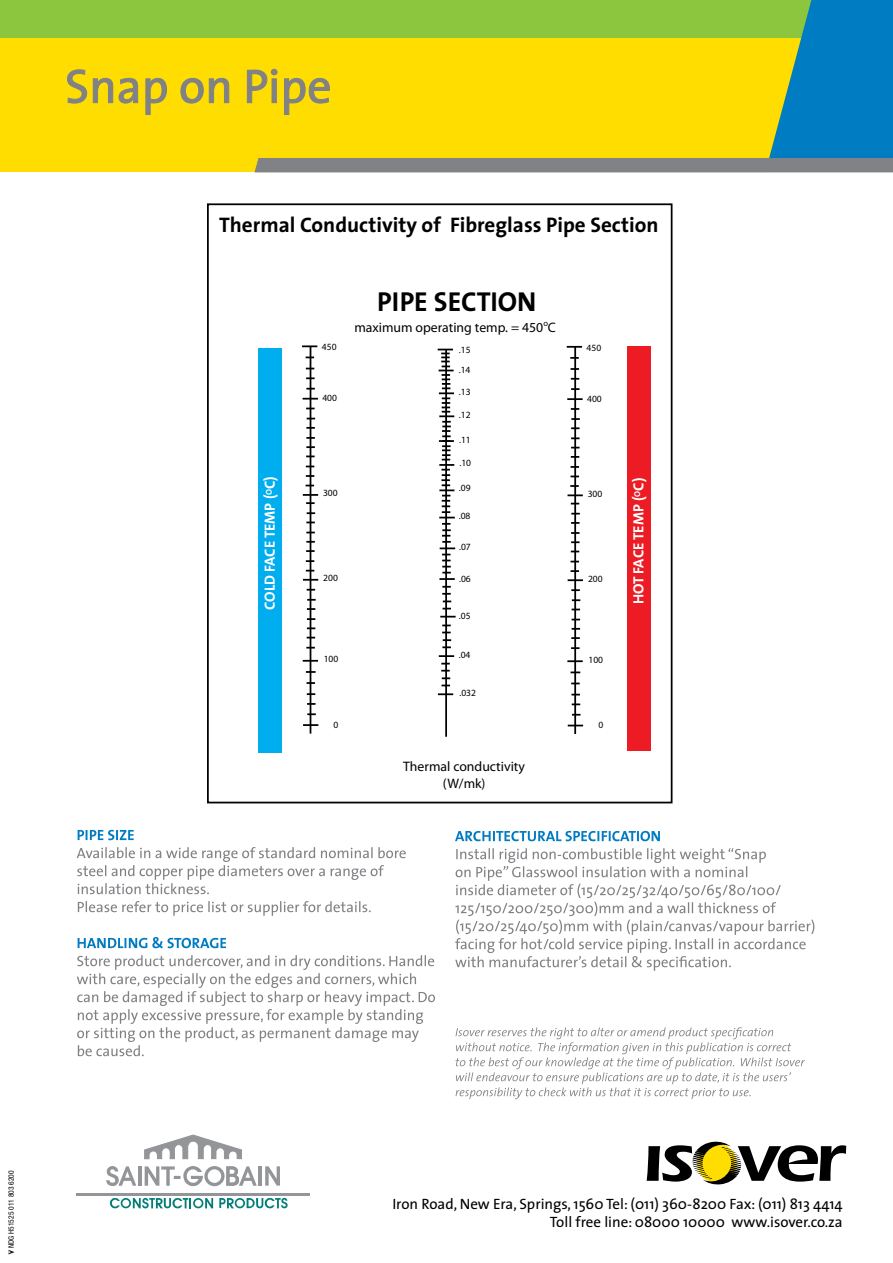
<style>
.page{position:relative;width:893px;height:1263px;background:#fff}
.page>*{position:absolute;margin:0;border:0;box-sizing:border-box;transform-origin:0 0}
.t1{font:700 27.6px "The Sans";color:#000}
.t2{font:700 21.15px "The Sans";color:#000}
.t3{font:15px/18px "The Sans";color:#000;text-align:right}
.t4{font:700 14.85px "The Sans";color:#fff}
.t5{font:13.8px/16.5px "Myriad Pro";color:#000;text-align:center}
.t6{font:9.6px "Myriad Pro";color:#000}
.t7{font:condensed 7.5px "Helvetica Neue LT Std";color:#000}
</style>
<div class="page">
<div style="left:0;top:0;width:893px;height:38px;background:#8cc63f"></div>
<div style="left:0;top:38px;width:893px;height:134px;background:#fd0"></div>
<svg style="left:67px;top:69px;width:263px;height:46px"></svg>
<svg style="left:769px;top:0;width:124px;height:158px"></svg>
<svg style="left:254px;top:158px;width:639px;height:15px;background:#858788"></svg>
<svg style="left:77px;top:955px;width:358px;height:101px"></svg>
<svg style="left:78px;top:937px;width:148px;height:11px"></svg>
<svg style="left:78px;top:901px;width:293px;height:15px"></svg>
<svg style="left:77px;top:847px;width:329px;height:47px"></svg>
<svg style="left:78px;top:830px;width:56px;height:10px"></svg>
<hr style="left:445px;top:349px;width:2px;height:388px;background:#000">
<svg style="left:442px;top:586px;width:9px;height:16px"></svg>
<svg style="left:440px;top:616px;width:16px;height:1px"></svg>
<div style="left:259px;top:348px;width:23px;height:405px;background:#00aeef"></div>
<hr style="left:310px;top:346px;width:1px;height:387px;background:#000">
<svg style="left:303px;top:398px;width:15px;height:2px"></svg>
<svg style="left:303px;top:494px;width:15px;height:2px"></svg>
<svg style="left:303px;top:579px;width:15px;height:2px"></svg>
<svg style="left:303px;top:660px;width:15px;height:2px"></svg>
<svg style="left:303px;top:724px;width:15px;height:2px"></svg>
<svg style="left:302px;top:345px;width:15px;height:2px"></svg>
<svg style="left:306px;top:356px;width:8px;height:2px"></svg>
<svg style="left:306px;top:377px;width:9px;height:2px"></svg>
<svg style="left:306px;top:427px;width:9px;height:2px"></svg>
<svg style="left:306px;top:437px;width:9px;height:2px"></svg>
<svg style="left:306px;top:446px;width:9px;height:2px"></svg>
<svg style="left:306px;top:455px;width:9px;height:2px"></svg>
<svg style="left:306px;top:475px;width:8px;height:2px"></svg>
<svg style="left:306px;top:502px;width:9px;height:2px"></svg>
<svg style="left:307px;top:512px;width:8px;height:2px"></svg>
<svg style="left:306px;top:541px;width:9px;height:2px"></svg>
<svg style="left:306px;top:550px;width:9px;height:2px"></svg>
<svg style="left:306px;top:560px;width:8px;height:2px"></svg>
<svg style="left:307px;top:589px;width:8px;height:2px"></svg>
<svg style="left:307px;top:599px;width:9px;height:2px"></svg>
<svg style="left:307px;top:608px;width:8px;height:2px"></svg>
<svg style="left:307px;top:618px;width:8px;height:2px"></svg>
<svg style="left:307px;top:627px;width:8px;height:2px"></svg>
<svg style="left:306px;top:671px;width:10px;height:2px"></svg>
<svg style="left:307px;top:682px;width:8px;height:2px"></svg>
<svg style="left:307px;top:693px;width:8px;height:2px"></svg>
<svg style="left:307px;top:703px;width:9px;height:2px"></svg>
<svg style="left:307px;top:713px;width:9px;height:2px"></svg>
<div style="left:627px;top:346px;width:23px;height:405px;background:#ed1c24"></div>
<hr style="left:574px;top:346px;width:2px;height:388px;background:#000">
<svg style="left:567px;top:398px;width:16px;height:2px"></svg>
<svg style="left:567px;top:494px;width:16px;height:2px"></svg>
<svg style="left:568px;top:579px;width:15px;height:2px"></svg>
<svg style="left:567px;top:660px;width:16px;height:2px"></svg>
<svg style="left:568px;top:725px;width:15px;height:1px"></svg>
<svg style="left:567px;top:346px;width:15px;height:2px"></svg>
<svg style="left:570px;top:357px;width:9px;height:2px"></svg>
<svg style="left:571px;top:368px;width:8px;height:2px"></svg>
<svg style="left:571px;top:378px;width:8px;height:2px"></svg>
<svg style="left:571px;top:388px;width:9px;height:2px"></svg>
<svg style="left:571px;top:408px;width:8px;height:2px"></svg>
<svg style="left:571px;top:418px;width:9px;height:2px"></svg>
<svg style="left:571px;top:427px;width:9px;height:2px"></svg>
<svg style="left:571px;top:437px;width:9px;height:2px"></svg>
<svg style="left:571px;top:456px;width:8px;height:2px"></svg>
<svg style="left:570px;top:485px;width:9px;height:2px"></svg>
<svg style="left:571px;top:466px;width:8px;height:2px"></svg>
<svg style="left:571px;top:522px;width:9px;height:2px"></svg>
<svg style="left:571px;top:532px;width:9px;height:2px"></svg>
<svg style="left:571px;top:541px;width:9px;height:2px"></svg>
<svg style="left:571px;top:570px;width:8px;height:2px"></svg>
<svg style="left:571px;top:589px;width:9px;height:2px"></svg>
<svg style="left:572px;top:599px;width:8px;height:2px"></svg>
<svg style="left:572px;top:628px;width:8px;height:2px"></svg>
<svg style="left:571px;top:637px;width:9px;height:2px"></svg>
<svg style="left:571px;top:647px;width:9px;height:2px"></svg>
<svg style="left:571px;top:671px;width:9px;height:2px"></svg>
<svg style="left:572px;top:703px;width:8px;height:2px"></svg>
<svg style="left:572px;top:714px;width:8px;height:2px"></svg>
<div style="left:207px;top:203px;width:465px;height:600px;border:2px solid #000"></div>
<svg style="left:438px;top:349px;width:17px;height:231px"></svg>
<svg style="left:438px;top:693px;width:15px;height:2px"></svg>
<svg style="left:442px;top:677px;width:8px;height:2px"></svg>
<svg style="left:439px;top:655px;width:15px;height:2px"></svg>
<svg style="left:442px;top:639px;width:9px;height:9px"></svg>
<svg style="left:455px;top:1027px;width:350px;height:72px"></svg>
<svg style="left:455px;top:848px;width:359px;height:123px"></svg>
<svg style="left:455px;top:831px;width:205px;height:10px"></svg>
<svg style="left:106px;top:1166px;width:30px;height:20px"></svg>
<hr style="left:138px;top:1166px;width:3px;height:20px;background:#939598">
<svg style="left:204px;top:1166px;width:21px;height:20px"></svg>
<div style="left:208px;top:1169px;width:13px;height:14px;background:#fff;border-radius:50%"></div>
<svg style="left:145px;top:1166px;width:58px;height:20px"></svg>
<svg style="left:226px;top:1166px;width:31px;height:20px"></svg>
<hr style="left:258px;top:1166px;width:4px;height:20px;background:#939598">
<svg style="left:265px;top:1166px;width:15px;height:19px"></svg>
<svg style="left:144px;top:1134px;width:98px;height:25px"></svg>
<hr style="left:76px;top:1193px;width:233px;height:3px;background:#939598">
<svg style="left:121px;top:1198px;width:10px;height:10px"></svg>
<div style="left:122px;top:1200px;width:7px;height:6px;background:#fff;border-radius:50%"></div>
<svg style="left:193px;top:1198px;width:10px;height:10px"></svg>
<div style="left:195px;top:1200px;width:7px;height:6px;background:#fff;border-radius:50%"></div>
<svg style="left:235px;top:1198px;width:10px;height:10px"></svg>
<div style="left:236px;top:1200px;width:7px;height:6px;background:#fff;border-radius:50%"></div>
<svg style="left:205px;top:1198px;width:8px;height:10px"></svg>
<svg style="left:109px;top:1198px;width:11px;height:10px"></svg>
<svg style="left:133px;top:1197px;width:58px;height:11px"></svg>
<svg style="left:219px;top:1198px;width:15px;height:10px"></svg>
<svg style="left:247px;top:1197px;width:41px;height:11px"></svg>
<svg style="left:647px;top:1141px;width:199px;height:44px"></svg>
<svg style="left:9px;top:1250px;width:6px;height:4px"></svg>
<p class="t7" style="left:7px;top:1248px;width:79px;rotate:-90deg">NDG H51525 011 803 6200</p>
<h2 class="t2" style="left:219px;top:207px;width:441px">Thermal Conductivity of Fibreglass Pipe Section</h2>
<h1 class="t1" style="left:377px;top:279px;width:161px">PIPE SECTION</h1>
<p class="t4" style="left:257px;top:610px;width:135px;rotate:-90deg">COLD FACE TEMP (<sup>O</sup>C)</p>
<p class="t5" style="left:354px;top:318px;width:203px">maximum operating temp. = 450<sup>o</sup>C</p>
<p class="t6" style="left:322px;top:341px;width:16px">450</p>
<p class="t6" style="left:322px;top:392px;width:16px">400</p>
<p class="t6" style="left:323px;top:487px;width:16px">300</p>
<p class="t6" style="left:323px;top:572px;width:16px">200</p>
<p class="t6" style="left:324px;top:653px;width:16px">100</p>
<p class="t6" style="left:459px;top:344px;width:13px">.15</p>
<p class="t6" style="left:459px;top:385px;width:13px">.13</p>
<p class="t6" style="left:459px;top:409px;width:13px">.12</p>
<p class="t6" style="left:459px;top:434px;width:13px">.11</p>
<p class="t6" style="left:459px;top:456px;width:13px">.10</p>
<p class="t6" style="left:459px;top:482px;width:13px">.09</p>
<p class="t6" style="left:459px;top:509px;width:13px">.08</p>
<p class="t6" style="left:459px;top:541px;width:13px">.07</p>
<p class="t6" style="left:459px;top:572px;width:13px">.06</p>
<p class="t6" style="left:459px;top:610px;width:13px">.05</p>
<p class="t6" style="left:459px;top:648px;width:13px">.04</p>
<p class="t6" style="left:459px;top:687px;width:18px">.032</p>
<p class="t6" style="left:459px;top:364px;width:13px">.14</p>
<p class="t6" style="left:587px;top:342px;width:16px">450</p>
<p class="t6" style="left:587px;top:393px;width:16px">400</p>
<p class="t6" style="left:588px;top:488px;width:16px">300</p>
<p class="t6" style="left:588px;top:572px;width:16px">200</p>
<p class="t6" style="left:588px;top:654px;width:16px">100</p>
<p class="t4" style="left:626px;top:604px;width:128px;rotate:-90deg">HOT FACE TEMP (<sup>O</sup>C)</p>
<p class="t6" style="left:334px;top:718px;width:6px">0</p>
<p class="t6" style="left:598px;top:719px;width:6px">0</p>
<p class="t5" style="left:403px;top:758px;width:123px">Thermal conductivity (W/mk)</p>
<p class="t3" style="left:392px;top:1194px;width:452px">Iron Road, New Era, Springs, 1560 Tel: (011) 360-8200 Fax: (011) 813 4414<br>Toll free line: 08000 10000 www.isover.co.za</p>
</div>
